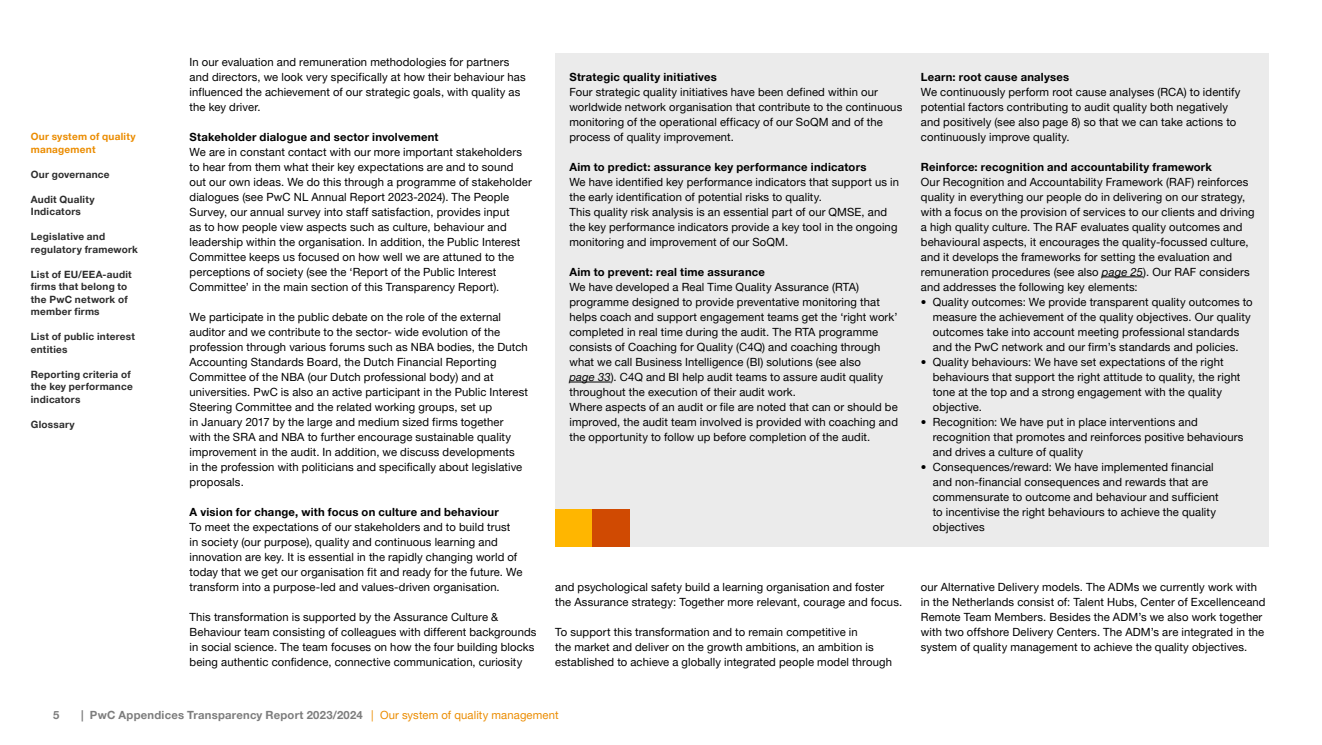
<style>
.page{position:relative;width:1322px;height:745px;background:#fff}
.page>*{position:absolute;margin:0;border:0;box-sizing:border-box;transform-origin:0 0}
.t1{font:11.25px/15px "Helvetica Neue LT Pro";letter-spacing:.01em;color:#000}
.t2{font:700 11.25px "Helvetica Neue LT Pro";letter-spacing:.02em;color:#000}
.t3{font:700 11.25px "Helvetica Neue LT Pro";letter-spacing:.02em;color:#7d7d7d}
.t4{font:700 10px/12.5px "Helvetica Neue LT Pro";letter-spacing:.025em;color:#2d2d2d}
.t5{font:700 10px/12.5px "Helvetica Neue LT Pro";letter-spacing:.025em;color:#eb8c00}
.s1{font-style:italic}
.s2{font-weight:400;color:#eb8c00}
</style>
<div class="page">
<div style="left:555px;top:53px;width:714px;height:493px;background:#ebebeb"></div>
<hr style="left:569px;top:381px;width:42px;height:1px;background:#000">
<hr style="left:1102px;top:276px;width:41px;height:1px;background:#000">
<div style="left:555px;top:509px;width:37px;height:37px;background:#ffb600"></div>
<div style="left:592px;top:509px;width:38px;height:37px;background:#d04a02"></div>
<p class="t5" style="left:31px;top:130px;width:106px">Our system of quality management</p>
<p class="t4" style="left:31px;top:167px;width:80px">Our governance</p>
<p class="t4" style="left:31px;top:192px;width:65px">Audit Quality<br>Indicators</p>
<p class="t4" style="left:31px;top:230px;width:109px">Legislative and regulatory framework</p>
<p class="t4" style="left:31px;top:267px;width:102px">List of EU/EEA-audit firms that belong to the PwC network of member firms</p>
<p class="t4" style="left:31px;top:330px;width:106px">List of public interest entities</p>
<p class="t4" style="left:31px;top:367px;width:103px">Reporting criteria of the key performance indicators</p>
<p class="t4" style="left:31px;top:417px;width:45px">Glossary</p>
<p class="t1" style="left:190px;top:54px;width:337px">In our evaluation and remuneration methodologies for partners and directors, we look very specifically at how their behaviour has influenced the achievement of our strategic goals, with quality as the key driver.</p>
<p class="t2" style="left:190px;top:129px;width:250px">Stakeholder dialogue and sector involvement</p>
<p class="t1" style="left:190px;top:144px;width:344px">We are in constant contact with our more important stakeholders to hear from them what their key expectations are and to sound out our own ideas. We do this through a programme of stakeholder dialogues (see PwC NL Annual Report 2023-2024). The People Survey, our annual survey into staff satisfaction, provides input<br>as to how people view aspects such as culture, behaviour and leadership within the organisation. In addition, the Public Interest Committee keeps us focused on how well we are attuned to the perceptions of society (see the ‘Report of the Public Interest Committee’ in the main section of this Transparency Report).</p>
<p class="t1" style="left:190px;top:309px;width:340px">We participate in the public debate on the role of the external auditor and we contribute to the sector- wide evolution of the profession through various forums such as NBA bodies, the Dutch Accounting Standards Board, the Dutch Financial Reporting Committee of the NBA (our Dutch professional body) and at universities. PwC is also an active participant in the Public Interest Steering Committee and the related working groups, set up<br>in January 2017 by the large and medium sized firms together<br>with the SRA and NBA to further encourage sustainable quality improvement in the audit. In addition, we discuss developments<br>in the profession with politicians and specifically about legislative proposals.</p>
<p class="t2" style="left:190px;top:504px;width:311px">A vision for change, with focus on culture and behaviour</p>
<p class="t1" style="left:190px;top:519px;width:334px">To meet the expectations of our stakeholders and to build trust<br>in society (our purpose), quality and continuous learning and innovation are key. It is essential in the rapidly changing world of today that we get our organisation fit and ready for the future. We transform into a purpose-led and values-driven organisation.</p>
<p class="t1" style="left:190px;top:609px;width:348px">This transformation is supported by the Assurance Culture &amp; Behaviour team consisting of colleagues with different backgrounds in social science. The team focuses on how the four building blocks being authentic confidence, connective communication, curiosity</p>
<p class="t2" style="left:569px;top:69px;width:149px">Strategic quality initiatives</p>
<p class="t1" style="left:569px;top:84px;width:334px">Four strategic quality initiatives have been defined within our worldwide network organisation that contribute to the continuous monitoring of the operational efficacy of our SoQM and of the process of quality improvement.</p>
<p class="t2" style="left:569px;top:159px;width:298px">Aim to predict: assurance key performance indicators</p>
<p class="t1" style="left:569px;top:174px;width:331px">We have identified key performance indicators that support us in the early identification of potential risks to quality.<br>This quality risk analysis is an essential part of our QMSE, and the key performance indicators provide a key tool in the ongoing monitoring and improvement of our SoQM.</p>
<p class="t2" style="left:569px;top:264px;width:197px">Aim to prevent: real time assurance</p>
<p class="t1" style="left:569px;top:279px;width:330px">We have developed a Real Time Quality Assurance (RTA) programme designed to provide preventative monitoring that helps coach and support engagement teams get the ‘right work’ completed in real time during the audit. The RTA programme consists of Coaching for Quality (C4Q) and coaching through what we call Business Intelligence (BI) solutions (see also<br><span class="s1">page 33</span>). C4Q and BI help audit teams to assure audit quality throughout the execution of their audit work.<br>Where aspects of an audit or file are noted that can or should be improved, the audit team involved is provided with coaching and the opportunity to follow up before completion of the audit.</p>
<p class="t1" style="left:555px;top:579px;width:348px">and psychological safety build a learning organisation and foster the Assurance strategy: Together more relevant, courage and focus.</p>
<p class="t1" style="left:555px;top:624px;width:338px">To support this transformation and to remain competitive in<br>the market and deliver on the growth ambitions, an ambition is established to achieve a globally integrated people model through</p>
<p class="t3" style="left:53px;top:708px;width:8px">5</p>
<p class="t3" style="left:81px;top:708px;width:479px">| PwC Appendices Transparency Report 2023/2024 <span class="s2">| Our system of quality management</span></p>
<p class="t2" style="left:921px;top:69px;width:150px">Learn: root cause analyses</p>
<p class="t1" style="left:921px;top:84px;width:321px">We continuously perform root cause analyses (RCA) to identify potential factors contributing to audit quality both negatively and positively (see also page 8) so that we can take actions to continuously improve quality.</p>
<p class="t2" style="left:921px;top:159px;width:293px">Reinforce: recognition and accountability framework</p>
<p class="t1" style="left:921px;top:174px;width:335px">Our Recognition and Accountability Framework (RAF) reinforces quality in everything our people do in delivering on our strategy, with a focus on the provision of services to our clients and driving a high quality culture. The RAF evaluates quality outcomes and behavioural aspects, it encourages the quality-focussed culture, and it develops the frameworks for setting the evaluation and remuneration procedures (see also <span class="s1">page 25</span>). Our RAF considers and addresses the following key elements:</p>
<p class="t1" style="left:933px;top:294px;width:321px;text-indent:-12px">• Quality outcomes: We provide transparent quality outcomes to measure the achievement of the quality objectives. Our quality outcomes take into account meeting professional standards and the PwC network and our firm’s standards and policies.</p>
<p class="t1" style="left:933px;top:354px;width:309px;text-indent:-12px">• Quality behaviours: We have set expectations of the right behaviours that support the right attitude to quality, the right tone at the top and a strong engagement with the quality objective.</p>
<p class="t1" style="left:933px;top:414px;width:312px;text-indent:-12px">• Recognition: We have put in place interventions and recognition that promotes and reinforces positive behaviours and drives a culture of quality</p>
<p class="t1" style="left:933px;top:459px;width:287px;text-indent:-12px">• Consequences/reward: We have implemented financial and non-financial consequences and rewards that are commensurate to outcome and behaviour and sufficient to incentivise the right behaviours to achieve the quality objectives</p>
<p class="t1" style="left:921px;top:579px;width:346px">our Alternative Delivery models. The ADMs we currently work with in the Netherlands consist of: Talent Hubs, Center of Excellenceand Remote Team Members. Besides the ADM’s we also work together with two offshore Delivery Centers. The ADM’s are integrated in the system of quality management to achieve the quality objectives.</p>
</div>
